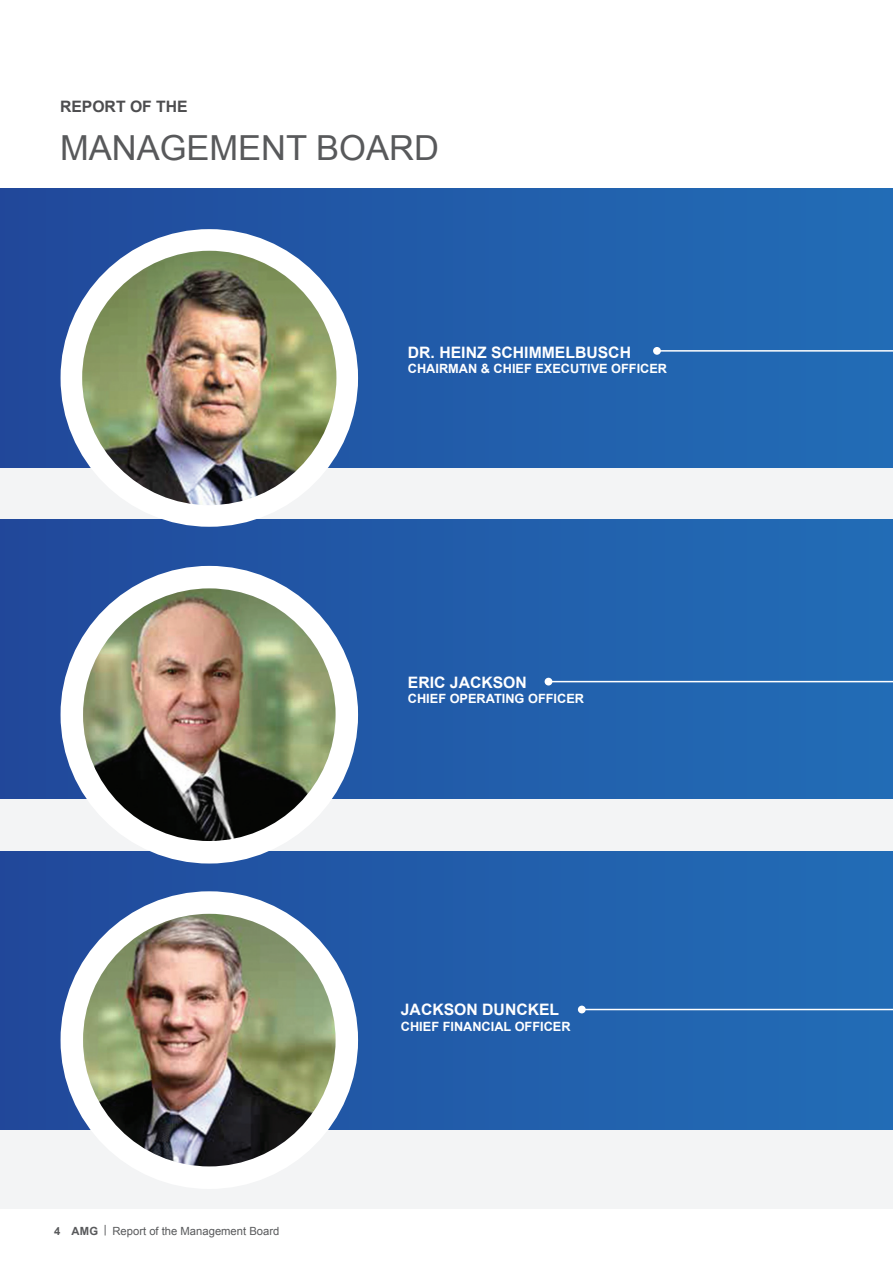
<style>
.page{position:relative;width:893px;height:1264px;background:#fff}
.page>*{position:absolute;margin:0;border:0;box-sizing:border-box;transform-origin:0 0}
.Heading-1{font:34.5px "Arial";color:#58595b}
.Heading-4{font:700 15.75px "Arial";color:#fff}
.Heading-4-2{font:700 15.75px "Arial";color:#4d4d4f}
.Table-Text-Bold{font:700 12.75px "Arial";color:#fff}
.t1{font:11.25px "Arial";color:#58595b}
.s1{font-weight:700}
</style>
<div class="page">
<div style="left:0;top:189px;width:893px;height:1019px;background:#f3f4f5"></div>
<div style="left:0;top:189px;width:893px;height:278px;background:linear-gradient(to right,#274d9d,#226db6)"></div>
<div style="left:0;top:520px;width:893px;height:278px;background:linear-gradient(to right,#274e9e,#216db6)"></div>
<div style="left:0;top:851px;width:893px;height:278px;background:linear-gradient(to right,#284e9e,#206cb6)"></div>
<div style="left:61px;top:229px;width:297px;height:297px;border:45px solid #fff;border-radius:50%"></div>
<div style="left:61px;top:566px;width:297px;height:297px;border:45px solid #fff;border-radius:50%"></div>
<div style="left:61px;top:891px;width:297px;height:297px;border:45px solid #fff;border-radius:50%"></div>
<hr style="left:582px;top:1008px;width:311px;height:2px;background:#fff">
<div style="left:578px;top:1005px;width:8px;height:8px;background:#fff;border-radius:50%"></div>
<hr style="left:548px;top:681px;width:345px;height:1px;background:#fff">
<div style="left:545px;top:677px;width:7px;height:8px;background:#fff;border-radius:50%"></div>
<hr style="left:657px;top:350px;width:236px;height:1px;background:#fff">
<div style="left:653px;top:347px;width:8px;height:8px;background:#fff;border-radius:50%"></div>
<img style="left:83px;top:588px;width:253px;height:253px;border-radius:126px">
<img style="left:83px;top:913px;width:253px;height:253px;border-radius:126px">
<img style="left:82px;top:251px;width:254px;height:254px;border-radius:127px">
<p class="Heading-4-2" style="left:60px;top:96px;width:129px">REPORT OF THE</p>
<p class="Heading-1" style="left:60px;top:125px;width:380px">MANAGEMENT BOARD</p>
<p class="Heading-4" style="left:408px;top:342px;width:225px">DR. HEINZ SCHIMMELBUSCH</p>
<p class="Table-Text-Bold" style="left:408px;top:360px;width:261px">CHAIRMAN &amp; CHIEF EXECUTIVE OFFICER</p>
<p class="Heading-4" style="left:408px;top:672px;width:121px">ERIC JACKSON</p>
<p class="Table-Text-Bold" style="left:408px;top:690px;width:178px">CHIEF OPERATING OFFICER</p>
<p class="t1" style="left:54px;top:1223px;width:227px"><span class="s1">4 AMG</span> | Report of the Management Board</p>
<p class="Heading-4" style="left:401px;top:999px;width:160px">JACKSON DUNCKEL</p>
<p class="Table-Text-Bold" style="left:401px;top:1017px;width:171px">CHIEF FINANCIAL OFFICER</p>
</div>
